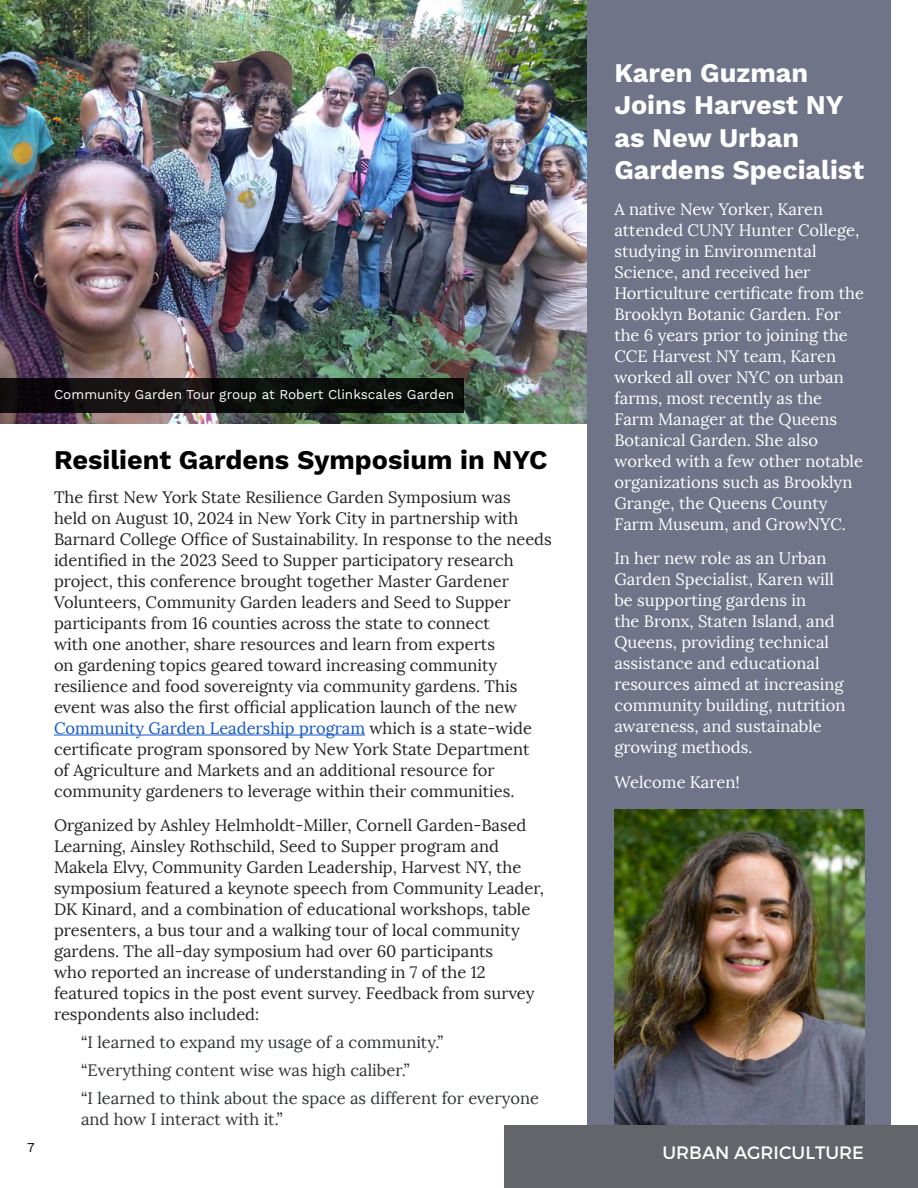
<style>
.page{position:relative;width:918px;height:1188px;background:#fff}
.page>*{position:absolute;margin:0;border:0;box-sizing:border-box;transform-origin:0 0}
.Heading_1{font:700 27px/32.4px "Work Sans";color:#fff}
.Heading_1-2{font:700 27px "Work Sans";color:#000}
.t1{font:18px "Montserrat";color:#fff}
.Body_Text{font:16.5px/21px "Lora";color:#242424}
.Body_Text-2{font:16.5px/21px "Lora";color:#fff}
.Body_Text-3{font:16.5px/21px "Lora";color:#32363a}
.t2{font:13.5px "Work Sans";color:#fff}
.t3{font:13.5px "Work Sans";color:#000}
.s1{color:#15c}
.s2{color:#242424}
</style>
<div class="page">
<img style="left:1px;top:0;width:587px;height:423px">
<svg style="left:1px;top:378px;width:463px;height:35px;background:#0f0f0e"></svg>
<hr style="left:54px;top:735px;width:311px;height:1px;background:#15c">
<div style="left:588px;top:0;width:303px;height:1159px;background:#6f7488"></div>
<img style="left:614px;top:809px;width:250px;height:316px">
<div style="left:505px;top:1125px;width:413px;height:63px;background:#63656a"></div>
<p class="t3" style="left:27px;top:1139px;width:9px">7</p>
<p class="t2" style="left:54px;top:387px;width:402px">Community Garden Tour group at Robert Clinkscales Garden</p>
<h1 class="Heading_1-2" style="left:54px;top:444px;width:495px">Resilient Gardens Symposium in NYC</h1>
<p class="Body_Text" style="left:54px;top:487px;width:499px">The first New York State Resilience Garden Symposium was<br>held on August 10, 2024 in New York City in partnership with Barnard College Office of Sustainability. In response to the needs identified in the 2023 Seed to Supper participatory research project, this conference brought together Master Gardener Volunteers, Community Garden leaders and Seed to Supper participants from 16 counties across the state to connect<br>with one another, share resources and learn from experts<br>on gardening topics geared toward increasing community resilience and food sovereignty via community gardens. This event was also the first official application launch of the new <span class="s1">Community Garden Leadership program</span> which is a state-wide certificate program sponsored by New York State Department<br>of Agriculture and Markets and an additional resource for community gardeners to leverage within their communities.</p>
<p class="Body_Text" style="left:54px;top:815px;width:492px">Organized by Ashley Helmholdt-Miller, Cornell Garden-Based Learning, Ainsley Rothschild, Seed to Supper program and Makela Elvy, Community Garden Leadership, Harvest NY, the symposium featured a keynote speech from Community Leader, DK Kinard, and a combination of educational workshops, table presenters, a bus tour and a walking tour of local community gardens. The all-day symposium had over 60 participants<br>who reported an increase of understanding in 7 of the 12 featured topics in the post event survey. Feedback from survey respondents also included:</p>
<p class="Body_Text-3" style="left:81px;top:1032px;width:364px"><span class="s2">“</span>I learned to expand my usage of a community.<span class="s2">”</span></p>
<p class="Body_Text-3" style="left:81px;top:1060px;width:330px"><span class="s2">“</span>Everything content wise was high caliber.<span class="s2">”</span></p>
<p class="Body_Text-3" style="left:81px;top:1087px;width:460px"><span class="s2">“</span>I learned to think about the space as different for everyone and how I interact with it.<span class="s2">”</span></p>
<h1 class="Heading_1" style="left:614px;top:58px;width:251px">Karen Guzman<br>Joins Harvest NY as New Urban<br>Gardens Specialist</h1>
<p class="Body_Text-2" style="left:614px;top:198px;width:251px">A native New Yorker, Karen attended CUNY Hunter College, studying in Environmental<br>Science, and received her<br>Horticulture certificate from the<br>Brooklyn Botanic Garden. For the 6 years prior to joining the<br>CCE Harvest NY team, Karen worked all over NYC on urban farms, most recently as the<br>Farm Manager at the Queens<br>Botanical Garden. She also worked with a few other notable organizations such as Brooklyn<br>Grange, the Queens County<br>Farm Museum, and GrowNYC.</p>
<p class="Body_Text-2" style="left:614px;top:548px;width:233px">In her new role as an Urban<br>Garden Specialist, Karen will be supporting gardens in<br>the Bronx, Staten Island, and<br>Queens, providing technical assistance and educational resources aimed at increasing community building, nutrition awareness, and sustainable growing methods.</p>
<p class="Body_Text-2" style="left:614px;top:771px;width:127px">Welcome Karen!</p>
<p class="t1" style="left:663px;top:1141px;width:203px">URBAN AGRICULTURE</p>
</div>
